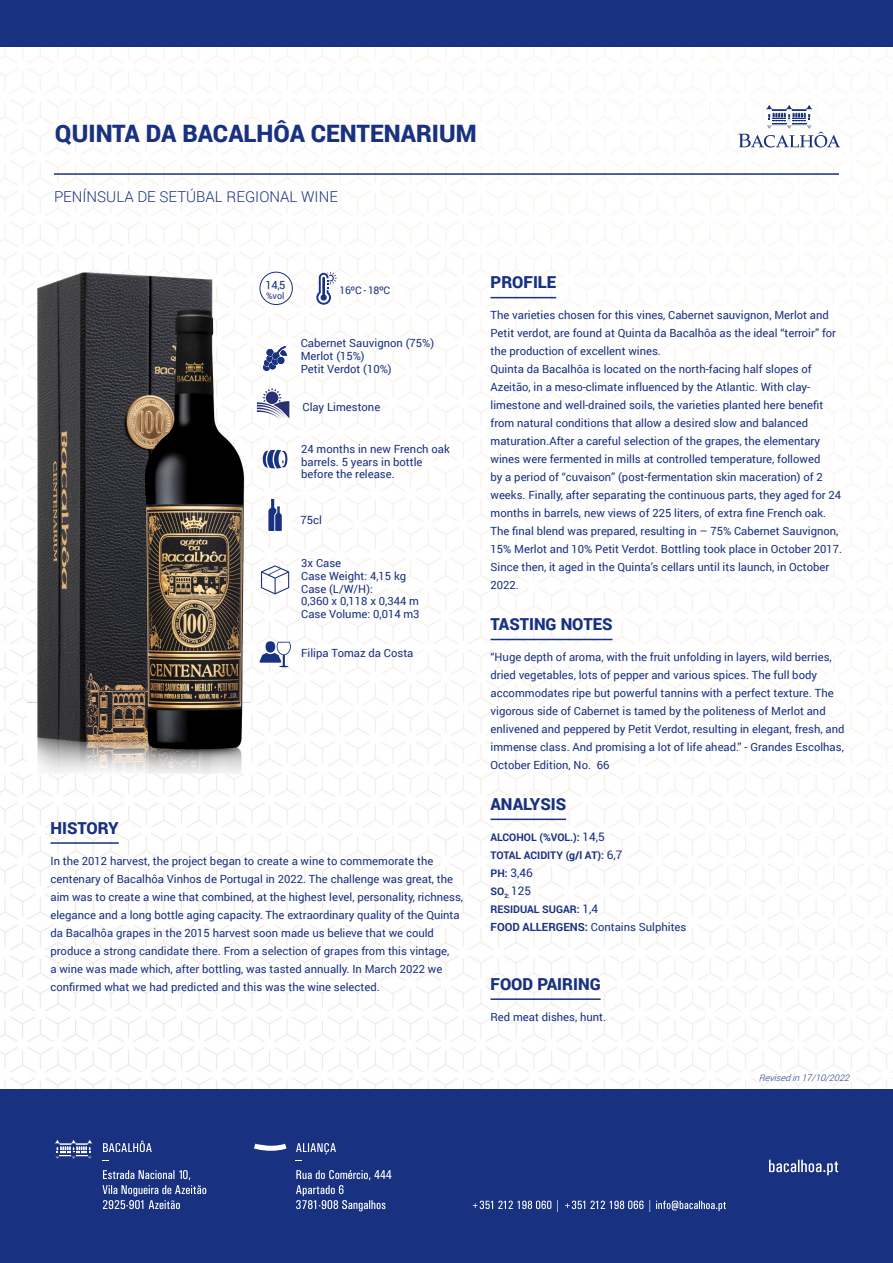
<style>
.page{position:relative;width:893px;height:1263px;background:#fff}
.page>*{position:absolute;margin:0;border:0;box-sizing:border-box;transform-origin:0 0}
.t1{font:900 24px "Roboto";color:#183181}
.TITULOS_BLUE{font:900 16.5px "Roboto";color:#183181}
.t2{font:300 15px "Roboto";color:#183181}
.t3{font:11.85px "Roboto";color:#183181}
.t4{font:11.25px/18px "Roboto";color:#183181}
.t5{font:700 10.5px "Roboto";color:#183181}
.t6{font:10.5px "Roboto";letter-spacing:-.04em;color:#183181}
.t7{font:italic 300 9px "Roboto";color:#183181}
.t8{font:9px "Roboto";color:#183181}
.s1{font-weight:400;font-size:11.85px}
.s2{font-weight:700;font-size:10.5px}
.s3{font-weight:700}
</style>
<div class="page">
<img style="left:0;top:47px;width:893px;height:1042px">
<div style="left:0;top:1089px;width:893px;height:174px;background:#183181"></div>
<div style="left:0;top:0;width:893px;height:47px;background:#183181"></div>
<svg style="left:473px;top:1200px;width:253px;height:12px"></svg>
<svg style="left:769px;top:1160px;width:69px;height:15px"></svg>
<svg style="left:55px;top:1140px;width:37px;height:19px"></svg>
<svg style="left:254px;top:1144px;width:33px;height:7px"></svg>
<svg style="left:296px;top:1170px;width:95px;height:41px"></svg>
<svg style="left:296px;top:1143px;width:40px;height:11px"></svg>
<svg style="left:102px;top:1170px;width:104px;height:39px"></svg>
<svg style="left:103px;top:1141px;width:49px;height:11px"></svg>
<div style="left:266px;top:641px;width:9px;height:12px;background:#6576ab;border-radius:50%"></div>
<svg style="left:260px;top:642px;width:31px;height:25px"></svg>
<hr style="left:490px;top:297px;width:66px;height:1px;background:#183181">
<hr style="left:490px;top:639px;width:122px;height:1px;background:#183181">
<hr style="left:490px;top:818px;width:76px;height:2px;background:#183181">
<hr style="left:490px;top:998px;width:111px;height:2px;background:#183181">
<svg style="left:261px;top:565px;width:28px;height:29px"></svg>
<svg style="left:263px;top:346px;width:24px;height:25px"></svg>
<svg style="left:263px;top:450px;width:24px;height:18px"></svg>
<svg style="left:268px;top:499px;width:14px;height:32px"></svg>
<div style="left:260px;top:272px;width:33px;height:33px;border:1px solid #183181;border-radius:50%"></div>
<svg style="left:316px;top:272px;width:21px;height:33px"></svg>
<hr style="left:50px;top:842px;width:69px;height:2px;background:#183181">
<hr style="left:54px;top:173px;width:785px;height:2px;background:#183181">
<svg style="left:738px;top:105px;width:102px;height:43px"></svg>
<svg style="left:257px;top:388px;width:32px;height:32px"></svg>
<img style="left:28px;top:262px;width:222px;height:512px">
<p class="t1" style="left:55px;top:117px;width:423px">QUINTA DA BACALHÔA CENTENARIUM</p>
<p class="t2" style="left:54px;top:187px;width:285px">PENÍNSULA DE SETÚBAL REGIONAL WINE</p>
<p class="t4" style="left:266px;top:275px;width:21px">14,5</p>
<p class="t8" style="left:266px;top:290px;width:20px">%vol</p>
<p class="t6" style="left:340px;top:283px;width:52px">16ºC - 18ºC</p>
<p class="t4" style="left:301px;top:337px;width:135px;line-height:12.8px">Cabernet Sauvignon (75%)<br>Merlot (15%)</p>
<p class="t4" style="left:301px;top:359px;width:92px">Petit Verdot (10%)</p>
<p class="t4" style="left:303px;top:398px;width:79px">Clay Limestone</p>
<p class="t4" style="left:301px;top:439px;width:150px">24 months in new French oak</p>
<p class="t4" style="left:301px;top:452px;width:123px">barrels. 5 years in bottle</p>
<p class="t4" style="left:301px;top:465px;width:95px">before the release.</p>
<p class="t4" style="left:301px;top:511px;width:23px">75cl</p>
<p class="t4" style="left:301px;top:554px;width:41px">3x Case</p>
<p class="t4" style="left:301px;top:566px;width:106px">Case Weight: 4,15 kg</p>
<p class="t4" style="left:301px;top:579px;width:73px">Case (L/W/H):</p>
<p class="t4" style="left:301px;top:592px;width:119px">0,360 x 0,118 x 0,344 m</p>
<p class="t4" style="left:301px;top:605px;width:120px">Case Volume: 0,014 m3</p>
<p class="t4" style="left:301px;top:644px;width:114px">Filipa Tomaz da Costa</p>
<p class="TITULOS_BLUE" style="left:50px;top:816px;width:70px">HISTORY</p>
<p class="t4" style="left:50px;top:851px;width:414px">In the 2012 harvest, the project began to create a wine to commemorate the centenary of Bacalhôa Vinhos de Portugal in 2022. The challenge was great, the aim was to create a wine that combined, at the highest level, personality, richness, elegance and a long bottle aging capacity. The extraordinary quality of the Quinta da Bacalhôa grapes in the 2015 harvest soon made us believe that we could produce a strong candidate there. From a selection of grapes from this vintage,<br>a wine was made which, after bottling, was tasted annually. In March 2022 we confirmed what we had predicted and this was the wine selected.</p>
<p class="TITULOS_BLUE" style="left:490px;top:271px;width:67px">PROFILE</p>
<p class="t4" style="left:490px;top:306px;width:347px">The varieties chosen for this vines, Cabernet sauvignon, Merlot and<br>Petit verdot, are found at Quinta da Bacalhôa as the ideal “terroir” for the production of excellent wines.</p>
<p class="t4" style="left:490px;top:360px;width:353px">Quinta da Bacalhôa is located on the north-facing half slopes of Azeitão, in a meso-climate influenced by the Atlantic. With clay&shy;limestone and well-drained soils, the varieties planted here benefit from natural conditions that allow a desired slow and balanced maturation.After a careful selection of the grapes, the elementary wines were fermented in mills at controlled temperature, followed<br>by a period of “cuvaison” (post-fermentation skin maceration) of 2 weeks. Finally, after separating the continuous parts, they aged for 24 months in barrels, new views of 225 liters, of extra fine French oak.<br>The final blend was prepared, resulting in – 75% Cabernet Sauvignon, 15% Merlot and 10% Petit Verdot. Bottling took place in October 2017.<br>Since then, it aged in the Quinta’s cellars until its launch, in October 2022.</p>
<p class="TITULOS_BLUE" style="left:490px;top:613px;width:123px">TASTING NOTES</p>
<p class="t4" style="left:490px;top:647px;width:355px">“Huge depth of aroma, with the fruit unfolding in layers, wild berries, dried vegetables, lots of pepper and various spices. The full body accommodates ripe but powerful tannins with a perfect texture. The vigorous side of Cabernet is tamed by the politeness of Merlot and enlivened and peppered by Petit Verdot, resulting in elegant, fresh, and immense class. And promising a lot of life ahead.” - Grandes Escolhas, October Edition, No. 66</p>
<p class="TITULOS_BLUE" style="left:490px;top:792px;width:77px">ANALYSIS</p>
<p class="t5" style="left:490px;top:830px;width:116px">ALCOHOL (%VOL.): <span class="s1">14,5</span></p>
<p class="t5" style="left:490px;top:848px;width:133px">TOTAL ACIDITY (g/l AT): <span class="s1">6,7</span></p>
<p class="t3" style="left:490px;top:864px;width:44px"><span class="s2">PH:</span> 3,46</p>
<p class="t3" style="left:490px;top:882px;width:42px"><span class="s2">SO</span><sub>2:</sub> 125</p>
<p class="t5" style="left:490px;top:902px;width:109px">RESIDUAL SUGAR: <span class="s1">1,4</span></p>
<p class="t4" style="left:490px;top:917px;width:197px"><span class="s3">FOOD ALLERGENS:</span> Contains Sulphites</p>
<p class="TITULOS_BLUE" style="left:490px;top:972px;width:112px">FOOD PAIRING</p>
<p class="t4" style="left:490px;top:1007px;width:117px">Red meat dishes, hunt.</p>
<p class="t7" style="left:759px;top:1071px;width:95px">Revisedin17/10/2022</p>
</div>
